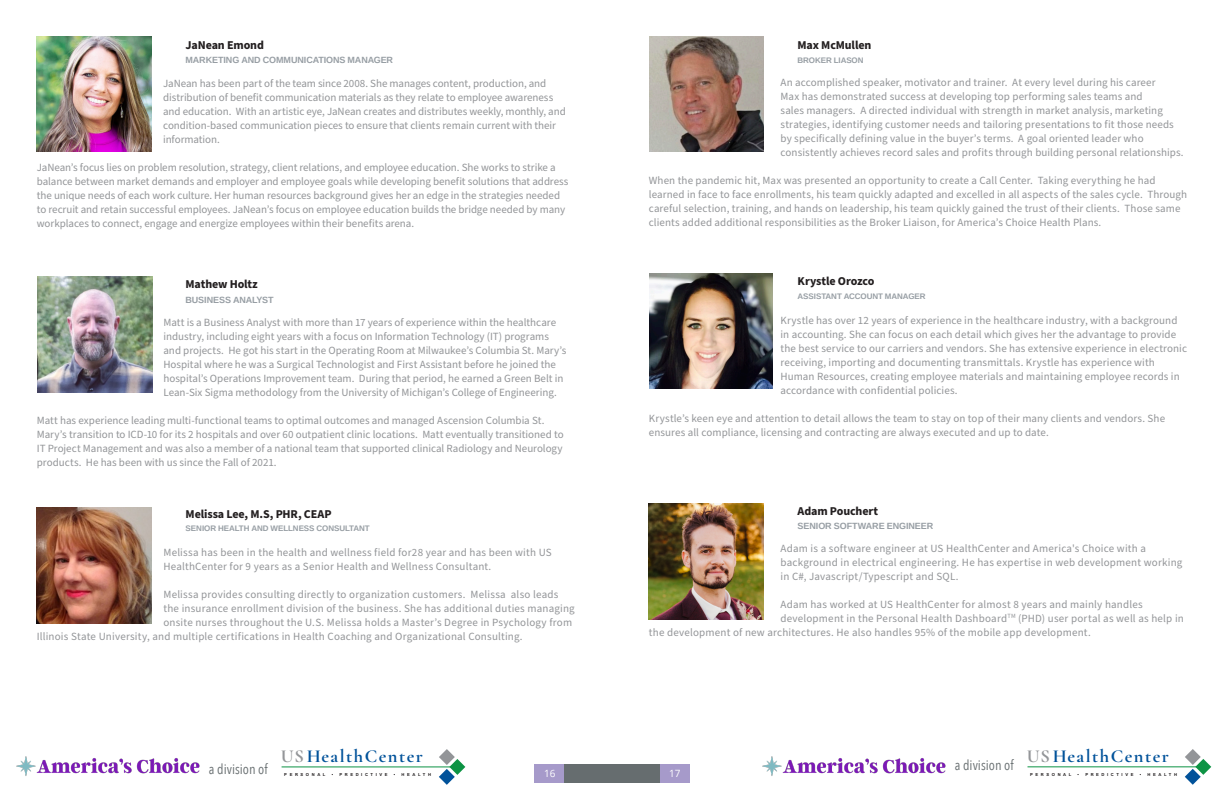
<style>
.page{position:relative;width:1224px;height:792px;background:#fff}
.page>*{position:absolute;margin:0;border:0;box-sizing:border-box;transform-origin:0 0}
.t1{font:700 18.4px "Cormorant Garamond";letter-spacing:.08em;color:#01529a}
.t2{font:14px "Avenir Next Condensed";color:#666d6f}
.SUB{font:700 12px "Source Sans Pro";letter-spacing:-.01em;color:#231f20}
.TXT{font:11px/14px "Source Sans Pro";letter-spacing:.005em;color:#939598}
.t3{font:10px "Open Sans";color:#fff}
.CAPTION_and_PAGE{font:700 9px "Arimo";letter-spacing:-.01em;color:#979ea4}
.CAPTION_and_PAGE-2{font:700 8px "Arimo";letter-spacing:-.005em;color:#979ea4}
.t4{font:700 4.2px "Arial";letter-spacing:.62em;color:#231f20}
.s1{color:#939598}
</style>
<div class="page">
<div style="left:563px;top:765px;width:98px;height:18px;background:#666d6f"></div>
<div style="left:660px;top:765px;width:30px;height:18px;background:#a69aca"></div>
<div style="left:534px;top:765px;width:30px;height:18px;background:#a69aca"></div>
<img style="left:37px;top:277px;width:115px;height:115px">
<img style="left:37px;top:37px;width:115px;height:115px">
<img style="left:37px;top:508px;width:115px;height:115px">
<img style="left:649px;top:504px;width:115px;height:115px">
<img style="left:649px;top:36px;width:115px;height:116px">
<img style="left:649px;top:273px;width:123px;height:115px">
<img style="left:16px;top:756px;width:184px;height:20px">
<hr style="left:282px;top:767px;width:172px;height:1px;background:#0d9344">
<svg style="left:439px;top:749px;width:26px;height:36px"></svg>
<img style="left:762px;top:756px;width:184px;height:20px">
<hr style="left:1028px;top:767px;width:172px;height:1px;background:#0d9344">
<svg style="left:1185px;top:749px;width:26px;height:36px"></svg>
<p class="SUB" style="left:186px;top:36px;width:80px">JaNean Emond</p>
<p class="CAPTION_and_PAGE" style="left:186px;top:54px;width:209px">MARKETING AND COMMUNICATIONS MANAGER</p>
<p class="TXT" style="left:163px;top:77px;width:404px">JaNean has been part of the team since 2008. She manages content, production, and distribution of benefit communication materials as they relate to employee awareness and education. With an artistic eye, JaNean creates and distributes weekly, monthly, and condition-based communication pieces to ensure that clients remain current with their information.</p>
<p class="TXT" style="left:37px;top:161px;width:533px">JaNean’s focus lies on problem resolution, strategy, client relations, and employee education. She works to strike a balance between market demands and employer and employee goals while developing benefit solutions that address the unique needs of each work culture. Her human resources background gives her an edge in the strategies needed to recruit and retain successful employees. JaNean’s focus on employee education builds the bridge needed by many workplaces to connect, engage and energize employees within their benefits arena.</p>
<p class="SUB" style="left:186px;top:276px;width:74px">Mathew Holtz</p>
<p class="CAPTION_and_PAGE" style="left:186px;top:293px;width:90px">BUSINESS ANALYST</p>
<p class="TXT" style="left:163px;top:316px;width:404px">Matt is a Business Analyst with more than 17 years of experience within the healthcare industry, including eight years with a focus on Information Technology (IT) programs and projects. He got his start in the Operating Room at Milwaukee’s Columbia St. Mary’s Hospital where he was a Surgical Technologist and First Assistant before he joined the hospital’s Operations Improvement team. During that period, he earned a Green Belt in Lean-Six Sigma methodology from the University of Michigan’s College of Engineering.</p>
<p class="TXT" style="left:37px;top:414px;width:528px">Matt has experience leading multi-functional teams to optimal outcomes and managed Ascension Columbia St.<br>Mary’s transition to ICD-10 for its 2 hospitals and over 60 outpatient clinic locations. Matt eventually transitioned to IT Project Management and was also a member of a national team that supported clinical Radiology and Neurology products. He has been with us since the Fall of 2021.</p>
<p class="SUB" style="left:186px;top:505px;width:148px">Melissa Lee, M.S, PHR, CEAP</p>
<p class="CAPTION_and_PAGE-2" style="left:186px;top:523px;width:186px">SENIOR HEALTH AND WELLNESS CONSULTANT</p>
<p class="TXT" style="left:163px;top:546px;width:390px">Melissa has been in the health and wellness field for28 year and has been with US<br>HealthCenter for 9 years as a Senior Health and Wellness Consultant.</p>
<p class="TXT" style="left:163px;top:588px;width:397px">Melissa provides consulting directly to organization customers. Melissa also leads</p>
<p class="TXT" style="left:163px;top:602px;width:413px">the insurance enrollment division of the business. She has additional duties managing</p>
<p class="TXT" style="left:163px;top:616px;width:410px">onsite nurses throughout the U.S. Melissa holds a Master’s Degree in Psychology from</p>
<p class="TXT" style="left:37px;top:630px;width:487px">Illinois State University, and multiple certifications in Health Coaching and Organizational Consulting.</p>
<p class="SUB" style="left:798px;top:37px;width:75px">Max McMullen</p>
<p class="CAPTION_and_PAGE-2" style="left:798px;top:54px;width:67px">BROKER LIASON</p>
<p class="TXT" style="left:781px;top:76px;width:405px">An accomplished speaker, motivator and trainer. At every level during his career<br>Max has demonstrated success at developing top performing sales teams and<br>sales managers. A directed individual with strength in market analysis, marketing strategies, identifying customer needs and tailoring presentations to fit those needs by specifically defining value in the buyer’s terms. A goal oriented leader who consistently achieves record sales and profits through building personal relationships.</p>
<p class="TXT" style="left:649px;top:174px;width:540px">When the pandemic hit, Max was presented an opportunity to create a Call Center. Taking everything he had learned in face to face enrollments, his team quickly adapted and excelled in all aspects of the sales cycle. Through careful selection, training, and hands on leadership, his team quickly gained the trust of their clients. Those same clients added additional responsibilities as the Broker Liaison, for America’s Choice Health Plans.</p>
<p class="SUB" style="left:798px;top:273px;width:78px">Krystle Orozco</p>
<p class="CAPTION_and_PAGE-2" style="left:798px;top:291px;width:130px">ASSISTANT ACCOUNT MANAGER</p>
<p class="TXT" style="left:781px;top:313px;width:408px">Krystle has over 12 years of experience in the healthcare industry, with a background in accounting. She can focus on each detail which gives her the advantage to provide the best service to our carriers and vendors. She has extensive experience in electronic receiving, importing and documenting transmittals. Krystle has experience with Human Resources, creating employee materials and maintaining employee records in accordance with confidential policies.</p>
<p class="TXT" style="left:649px;top:411px;width:518px">Krystle’s keen eye and attention to detail allows the team to stay on top of their many clients and vendors. She ensures all compliance, licensing and contracting are always executed and up to date.</p>
<p class="SUB" style="left:798px;top:503px;width:82px">Adam Pouchert</p>
<p class="CAPTION_and_PAGE" style="left:798px;top:520px;width:137px">SENIOR SOFTWARE ENGINEER</p>
<p class="TXT" style="left:781px;top:542px;width:403px">Adam is a software engineer at US HealthCenter and America's Choice with a background in electrical engineering. He has expertise in web development working in C#, Javascript/Typescript and SQL.</p>
<p class="TXT" style="left:781px;top:598px;width:364px">Adam has worked at US HealthCenter for almost 8 years and mainly handles</p>
<p class="TXT" style="left:781px;top:612px;width:405px">development in the Personal Health Dashboard<sup>TM</sup> (PHD) user portal as well as help in</p>
<p class="TXT" style="left:649px;top:626px;width:443px">the development of new architectures. He also handles 95% of the mobile app development.</p>
<p class="t2" style="left:209px;top:757px;width:60px">a division of</p>
<p class="t1" style="left:281px;top:745px;width:143px"><span class="s1">US</span>HealthCenter</p>
<p class="t4" style="left:284px;top:771px;width:43px">PERSONAL</p>
<p class="t4" style="left:332px;top:771px;width:57px">• PREDICTIVE</p>
<p class="t4" style="left:394px;top:771px;width:39px">• HEALTH</p>
<p class="t3" style="left:544px;top:766px;width:13px">16</p>
<p class="t3" style="left:669px;top:766px;width:13px">17</p>
<p class="t2" style="left:955px;top:754px;width:60px">a division of</p>
<p class="t1" style="left:1027px;top:745px;width:143px"><span class="s1">US</span>HealthCenter</p>
<p class="t4" style="left:1030px;top:771px;width:43px">PERSONAL</p>
<p class="t4" style="left:1078px;top:771px;width:57px">• PREDICTIVE</p>
<p class="t4" style="left:1140px;top:771px;width:39px">• HEALTH</p>
</div>
